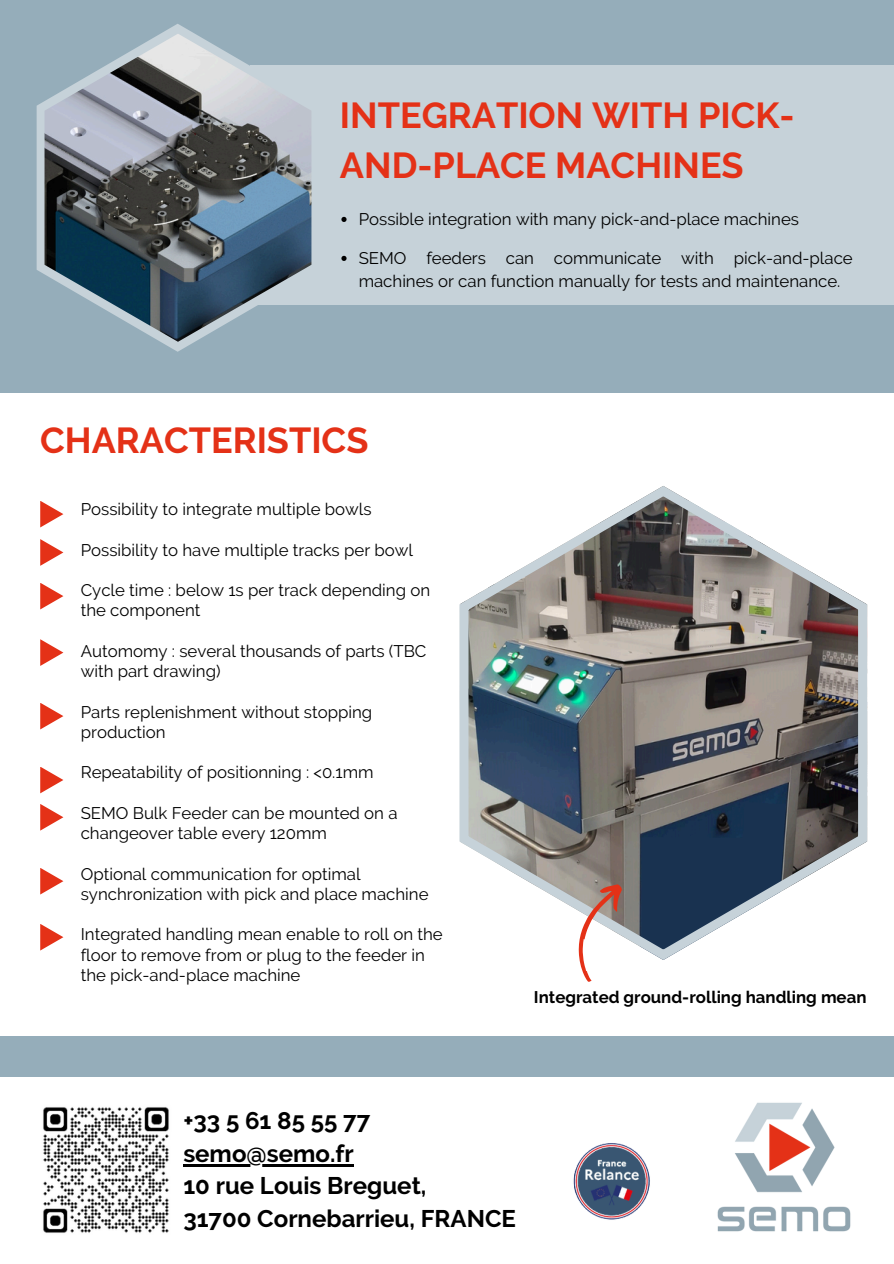
<style>
.page{position:relative;width:894px;height:1264px;background:#fff}
.page>*{position:absolute;margin:0;border:0;box-sizing:border-box;transform-origin:0 0}
.t1{font:700 36px/49.5px "Raleway";color:#e43117}
.t2{font:700 24px/32.7px "Raleway";color:#000}
.t3{font:16.8px/20.2px "Raleway";color:#000}
.t4{font:700 16.8px "Raleway";color:#000}
</style>
<div class="page">
<div style="left:0;top:0;width:893px;height:1263px;background:#95adba"></div>
<div style="left:0;top:1076px;width:893px;height:187px;background:#fff"></div>
<img style="left:43px;top:1107px;width:126px;height:126px">
<hr style="left:183px;top:1163px;width:170px;height:3px;background:#000">
<img style="left:573px;top:1143px;width:77px;height:77px">
<img style="left:691px;top:1076px;width:185px;height:156px">
<div style="left:250px;top:66px;width:643px;height:239px;background:#c6d2d9"></div>
<svg style="left:37px;top:24px;width:281px;height:328px"></svg>
<img style="left:44px;top:34px;width:267px;height:308px">
<div style="left:0;top:393px;width:893px;height:642px;background:#fff"></div>
<svg style="left:40px;top:501px;width:23px;height:26px"></svg>
<svg style="left:40px;top:539px;width:23px;height:27px"></svg>
<svg style="left:40px;top:924px;width:23px;height:26px"></svg>
<svg style="left:40px;top:804px;width:23px;height:26px"></svg>
<svg style="left:40px;top:767px;width:23px;height:26px"></svg>
<svg style="left:40px;top:703px;width:23px;height:26px"></svg>
<svg style="left:40px;top:868px;width:23px;height:26px"></svg>
<svg style="left:40px;top:639px;width:23px;height:27px"></svg>
<svg style="left:40px;top:583px;width:23px;height:26px"></svg>
<svg style="left:459px;top:486px;width:407px;height:473px"></svg>
<svg style="left:563px;top:877px;width:65px;height:105px"></svg>
<svg style="left:341px;top:217px;width:5px;height:5px"></svg>
<svg style="left:341px;top:256px;width:5px;height:5px"></svg>
<p class="t1" style="left:340px;top:91px;width:456px">INTEGRATION WITH PICK-<br>AND-PLACE MACHINES</p>
<p class="t3" style="left:358px;top:209px;width:442px">Possible integration with many pick-and-place machines</p>
<p class="t3" style="left:358px;top:247px;width:495px;line-height:22.5px">SEMO feeders can communicate with pick-and-place machines or can function manually for tests and maintenance.</p>
<p class="t1" style="left:40px;top:415px;width:329px">CHARACTERISTICS</p>
<p class="t3" style="left:81px;top:499px;width:292px">Possibility to integrate multiple bowls</p>
<p class="t3" style="left:81px;top:539px;width:334px">Possibility to have multiple tracks per bowl</p>
<p class="t3" style="left:81px;top:580px;width:351px">Cycle time : below 1s per track depending on the component</p>
<p class="t3" style="left:81px;top:640px;width:347px">Automomy : several thousands of parts (TBC with part drawing)</p>
<p class="t3" style="left:81px;top:701px;width:293px">Parts replenishment without stopping production</p>
<p class="t3" style="left:81px;top:762px;width:294px">Repeatability of positionning : &lt;0.1mm</p>
<p class="t3" style="left:81px;top:802px;width:318px">SEMO Bulk Feeder can be mounted on a changeover table every 120mm</p>
<p class="t3" style="left:81px;top:863px;width:349px">Optional communication for optimal synchronization with pick and place machine</p>
<h3 class="t3" style="left:81px;top:924px;width:363px">Integrated handling mean enable to roll on the floor to remove from or plug to the feeder in the pick-and-place machine</h3>
<h1 class="t4" style="left:534px;top:986px;width:334px">Integrated ground-rolling handling mean</h1>
<p class="t2" style="left:183px;top:1104px;width:188px">+33 5 61 85 55 77</p>
<h1 class="t2" style="left:183px;top:1136px;width:334px">semo@semo.fr<br>10 rue Louis Breguet,<br>31700 Cornebarrieu, FRANCE</h1>
</div>
